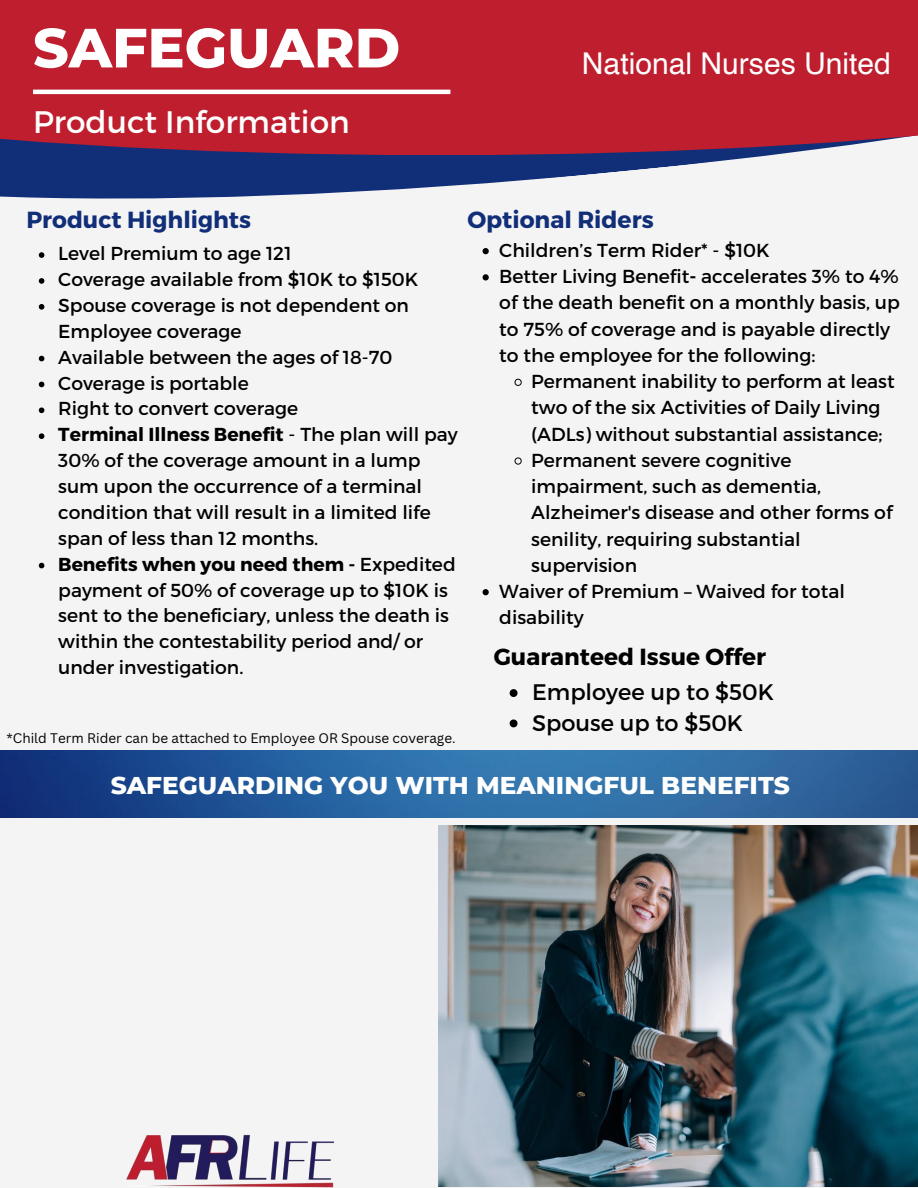
<style>
.page{position:relative;width:918px;height:1188px;background:#f4f4f4}
.page>*{position:absolute;margin:0;border:0;box-sizing:border-box;transform-origin:0 0}
.t1{font:800 55.2px "Montserrat";color:#fff}
.t2{font:31.05px "Montserrat";color:#fff}
.t3{font:30px "Helvetica";color:#fff}
.t4{font:800 24.75px "Montserrat";color:#fff}
.t5{font:700 23.4px "Montserrat";color:#112e78}
.t6{font:700 23.25px "Montserrat";color:#000}
.t7{font:700 23.25px "Montserrat";color:#112e78}
.t8{font:22.5px/30.3px "Montserrat";color:#000}
.t9{font:18.75px/25.8px "Montserrat";color:#000}
.t10{font:13.5px "Canva Sans";color:#000}
.s1{font-weight:700}
</style>
<div class="page">
<svg style="left:0;top:155px;width:771px;height:44px;fill:#112e78"></svg>
<div style="left:0;top:0;width:918px;height:155px;background:#be1e2d"></div>
<hr style="left:33px;top:90px;width:417px;height:4px;background:#fff">
<img style="left:439px;top:826px;width:479px;height:361px">
<img style="left:0;top:750px;width:918px;height:68px">
<img style="left:126px;top:1134px;width:208px;height:54px">
<svg style="left:483px;top:248px;width:6px;height:6px"></svg>
<svg style="left:483px;top:274px;width:6px;height:6px"></svg>
<svg style="left:514px;top:378px;width:8px;height:8px"></svg>
<svg style="left:514px;top:457px;width:8px;height:8px"></svg>
<svg style="left:483px;top:589px;width:6px;height:6px"></svg>
<svg style="left:39px;top:252px;width:5px;height:6px"></svg>
<svg style="left:39px;top:278px;width:5px;height:6px"></svg>
<svg style="left:39px;top:304px;width:5px;height:6px"></svg>
<svg style="left:39px;top:356px;width:5px;height:5px"></svg>
<svg style="left:39px;top:382px;width:5px;height:5px"></svg>
<svg style="left:39px;top:408px;width:5px;height:5px"></svg>
<svg style="left:39px;top:433px;width:5px;height:6px"></svg>
<svg style="left:39px;top:563px;width:5px;height:5px"></svg>
<svg style="left:510px;top:689px;width:8px;height:8px"></svg>
<svg style="left:510px;top:720px;width:8px;height:7px"></svg>
<h1 class="t1" style="left:33px;top:14px;width:369px">SAFEGUARD</h1>
<h2 class="t2" style="left:33px;top:102px;width:318px">Product Information</h2>
<h3 class="t3" style="left:582px;top:51px;width:310px">National Nurses United</h3>
<p class="t7" style="left:26px;top:205px;width:226px">Product Highlights</p>
<p class="t9" style="left:58px;top:240px;width:401px">Level Premium to age 121<br>Coverage available from $10K to $150K Spouse coverage is not dependent on Employee coverage<br>Available between the ages of 18-70<br>Coverage is portable<br>Right to convert coverage<br><span class="s1">Terminal Illness Benefit</span> - The plan will pay 30% of the coverage amount in a lump sum upon the occurrence of a terminal condition that will result in a limited life span of less than 12 months.<br><span class="s1">Benefits when you need them -</span> Expedited payment of 50% of coverage up to $10K is sent to the beneficiary, unless the death is within the contestability period and/ or under investigation.</p>
<p class="t10" style="left:7px;top:728px;width:451px">*Child Term Rider can be attached to Employee OR Spouse coverage.</p>
<p class="t5" style="left:467px;top:205px;width:188px">Optional Riders</p>
<p class="t9" style="left:499px;top:236px;width:402px;line-height:26.2px">Children’s Term Rider* - $10K<br>Better Living Benefit<span class="s1">-</span> accelerates 3% to 4% of the death benefit on a monthly basis, up to 75% of coverage and is payable directly to the employee for the following:</p>
<p class="t9" style="left:531px;top:368px;width:365px">Permanent inability to perform at least</p>
<p class="t9" style="left:531px;top:394px;width:351px">two of the six Activities of Daily Living</p>
<p class="t9" style="left:531px;top:420px;width:353px">(ADLs) without substantial assistance;</p>
<p class="t9" style="left:531px;top:446px;width:262px">Permanent severe cognitive</p>
<p class="t9" style="left:531px;top:473px;width:291px">impairment, such as dementia,</p>
<p class="t9" style="left:531px;top:499px;width:363px">Alzheimer's disease and other forms of</p>
<p class="t9" style="left:531px;top:525px;width:271px">senility, requiring substantial</p>
<p class="t9" style="left:531px;top:551px;width:107px">supervision</p>
<p class="t9" style="left:499px;top:578px;width:347px">Waiver of Premium – Waived for total</p>
<p class="t9" style="left:499px;top:604px;width:86px">disability</p>
<p class="t6" style="left:494px;top:642px;width:274px">Guaranteed Issue Offer</p>
<p class="t8" style="left:532px;top:676px;width:243px">Employee up to $50K<br>Spouse up to $50K</p>
<h3 class="t4" style="left:111px;top:770px;width:681px">SAFEGUARDING YOU WITH MEANINGFUL BENEFITS</h3>
</div>
